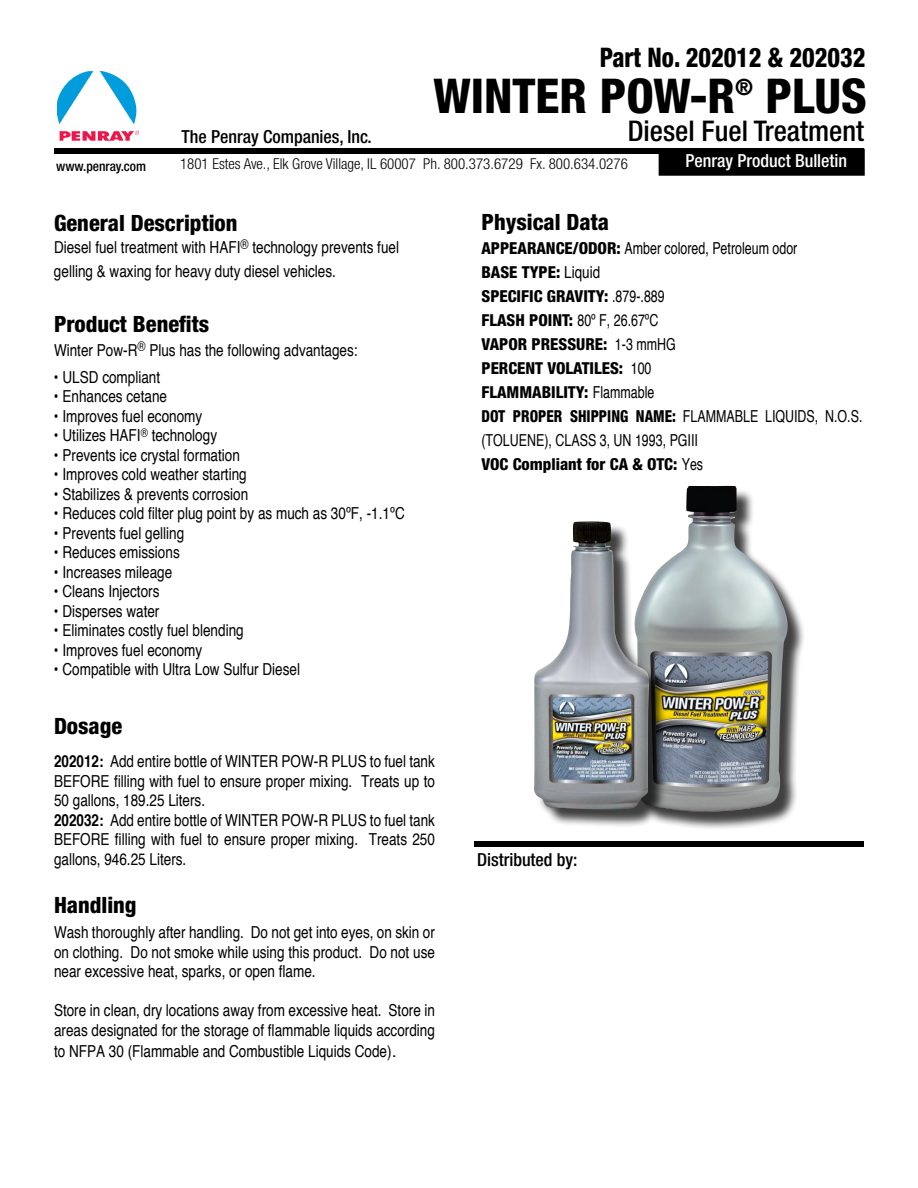
<style>
.page{position:relative;width:918px;height:1188px;background:#fff}
.page>*{position:absolute;margin:0;border:0;box-sizing:border-box;transform-origin:0 0}
.t1{font:800 condensed 48px "Helvetica Neue";color:#000}
.t2{font:500 condensed 28.5px "Helvetica Neue";color:#000}
.t3{font:800 condensed 27px "Helvetica Neue";color:#000;scale:.9 1}
.t4{font:800 condensed 22.5px "Helvetica Neue";color:#000}
.t5{font:500 condensed 18px "Helvetica Neue";color:#000}
.t6{font:500 condensed 18px "Helvetica Neue";color:#fff}
.t7{font:condensed 16.5px/19.5px "Helvetica";color:#000}
.t8{font:condensed 16.5px/24px "Helvetica";color:#000;scale:.92 1}
.t9{font:800 condensed 16.5px/24px "Helvetica Neue";color:#000}
.t10{font:300 condensed 15px "Helvetica Neue";color:#000}
.t11{font:500 condensed 13.5px "Helvetica Neue";color:#000}
.s1{font-weight:700}
.s2{font-family:"Arial";font-stretch:normal;font-size:18px}
.s3{font-family:"Helvetica Neue";font-weight:800}
.s4{font-family:"Helvetica";font-weight:400}
</style>
<div class="page">
<div style="left:659px;top:150px;width:205px;height:25px;background:#000"></div>
<div style="left:659px;top:149px;width:206px;height:27px;border:2px solid #000"></div>
<div style="left:54px;top:148px;width:810px;height:6px;background:#000"></div>
<div style="left:474px;top:842px;width:390px;height:6px;background:#000"></div>
<img style="left:57px;top:71px;width:82px;height:70px">
<div style="left:636px;top:488px;width:170px;height:342px;background:#000;opacity:.75"></div>
<img style="left:636px;top:486px;width:154px;height:328px">
<div style="left:536px;top:523px;width:132px;height:305px;background:#000;opacity:.75"></div>
<img style="left:534px;top:521px;width:117px;height:289px">
<h3 class="t3" style="left:600px;top:41px;width:297px">Part No. 202012 &amp; 202032</h3>
<p class="t5" style="left:181px;top:126px;width:192px">The Penray Companies, Inc.</p>
<h1 class="t1" style="left:433px;top:66px;width:435px">WINTER POW-R<sup>®</sup> PLUS</h1>
<h2 class="t2" style="left:628px;top:114px;width:238px">Diesel Fuel Treatment</h2>
<p class="t11" style="left:56px;top:158px;width:92px">www.penray.com</p>
<p class="t10" style="left:180px;top:156px;width:449px">1801 Estes Ave., Elk Grove Village, IL 60007 Ph. 800.373.6729 Fx. 800.634.0276</p>
<p class="t6" style="left:686px;top:150px;width:163px">Penray Product Bulletin</p>
<h3 class="t4" style="left:54px;top:209px;width:185px">General Description</h3>
<p class="t7" style="left:54px;top:235px;width:347px;line-height:24px">Diesel fuel treatment with HAFI<sup>®</sup> technology prevents fuel gelling &amp; waxing for heavy duty diesel vehicles.</p>
<h3 class="t4" style="left:54px;top:310px;width:157px">Product Benefits</h3>
<p class="t7" style="left:54px;top:340px;width:305px">Winter Pow-R<sup>®</sup> Plus has the following advantages:</p>
<p class="t7" style="left:54px;top:367px;width:108px">• ULSD compliant</p>
<p class="t7" style="left:54px;top:386px;width:115px">• Enhances cetane</p>
<p class="t7" style="left:54px;top:406px;width:150px">• Improves fuel economy</p>
<p class="t7" style="left:54px;top:425px;width:165px">• Utilizes HAFI<sup>®</sup> technology</p>
<p class="t7" style="left:54px;top:445px;width:187px">• Prevents ice crystal formation</p>
<p class="t7" style="left:54px;top:464px;width:194px">• Improves cold weather starting</p>
<p class="t7" style="left:54px;top:484px;width:196px">• Stabilizes &amp; prevents corrosion</p>
<p class="t7" style="left:54px;top:503px;width:352px">• Reduces cold filter plug point by as much as 30ºF, -1.1ºC</p>
<p class="t7" style="left:54px;top:523px;width:132px">• Prevents fuel gelling</p>
<p class="t7" style="left:54px;top:542px;width:127px">• Reduces emissions</p>
<p class="t7" style="left:54px;top:562px;width:120px">• Increases mileage</p>
<p class="t7" style="left:54px;top:581px;width:107px">• Cleans Injectors</p>
<p class="t7" style="left:54px;top:601px;width:107px">• Disperses water</p>
<p class="t7" style="left:54px;top:620px;width:191px">• Eliminates costly fuel blending</p>
<p class="t7" style="left:54px;top:640px;width:150px">• Improves fuel economy</p>
<p class="t7" style="left:54px;top:659px;width:248px">• Compatible with Ultra Low Sulfur Diesel</p>
<h3 class="t4" style="left:54px;top:712px;width:70px">Dosage</h3>
<p class="t7" style="left:54px;top:751px;width:382px"><span class="s1">202012:</span> Add entire bottle of WINTER POW-R PLUS to fuel tank BEFORE filling with fuel to ensure proper mixing. Treats up to 50 gallons, 189.25 Liters.<br><span class="s1">202032:</span> Add entire bottle of WINTER POW-R PLUS to fuel tank BEFORE filling with fuel to ensure proper mixing. Treats 250 gallons, 946.25 Liters.</p>
<h3 class="t4" style="left:54px;top:891px;width:84px">Handling</h3>
<p class="t7" style="left:54px;top:922px;width:382px;text-align:justify">Wash thoroughly after handling. Do not get into eyes, on skin or on clothing. Do not smoke while using this product. Do not use near excessive heat, sparks, or open flame.</p>
<p class="t7" style="left:54px;top:1000px;width:383px">Store in clean, dry locations away from excessive heat. Store in areas designated for the storage of flammable liquids according</p>
<p class="t7" style="left:54px;top:1041px;width:344px">to NFPA 30 (Flammable and Combustible Liquids Code)<span class="s2">.</span></p>
<h3 class="t4" style="left:482px;top:208px;width:129px">Physical Data</h3>
<p class="t8" style="left:482px;top:236px;width:345px"><span class="s3">APPEARANCE/ODOR:</span> Amber colored, Petroleum odor</p>
<p class="t9" style="left:482px;top:260px;width:185px">BASE TYPE: <span class="s4">Liquid<br></span>SPECIFIC GRAVITY: <span class="s4">.879-.889</span></p>
<p class="t8" style="left:482px;top:308px;width:194px"><span class="s3">FLASH POINT:</span> 80º F, 26.67ºC</p>
<p class="t9" style="left:482px;top:332px;width:196px">VAPOR PRESSURE: <span class="s4">1-3 mmHG<br></span>PERCENT VOLATILES: <span class="s4">100<br></span>FLAMMABILITY: <span class="s4">Flammable</span></p>
<p class="t8" style="left:482px;top:404px;width:416px"><span class="s3">DOT PROPER SHIPPING NAME:</span> FLAMMABLE LIQUIDS, N.O.S. (TOLUENE), CLASS 3, UN 1993, PGIII</p>
<p class="t9" style="left:482px;top:452px;width:223px">VOC Compliant for CA &amp; OTC: <span class="s4">Yes</span></p>
<p class="t5" style="left:477px;top:849px;width:102px">Distributed by:</p>
</div>
